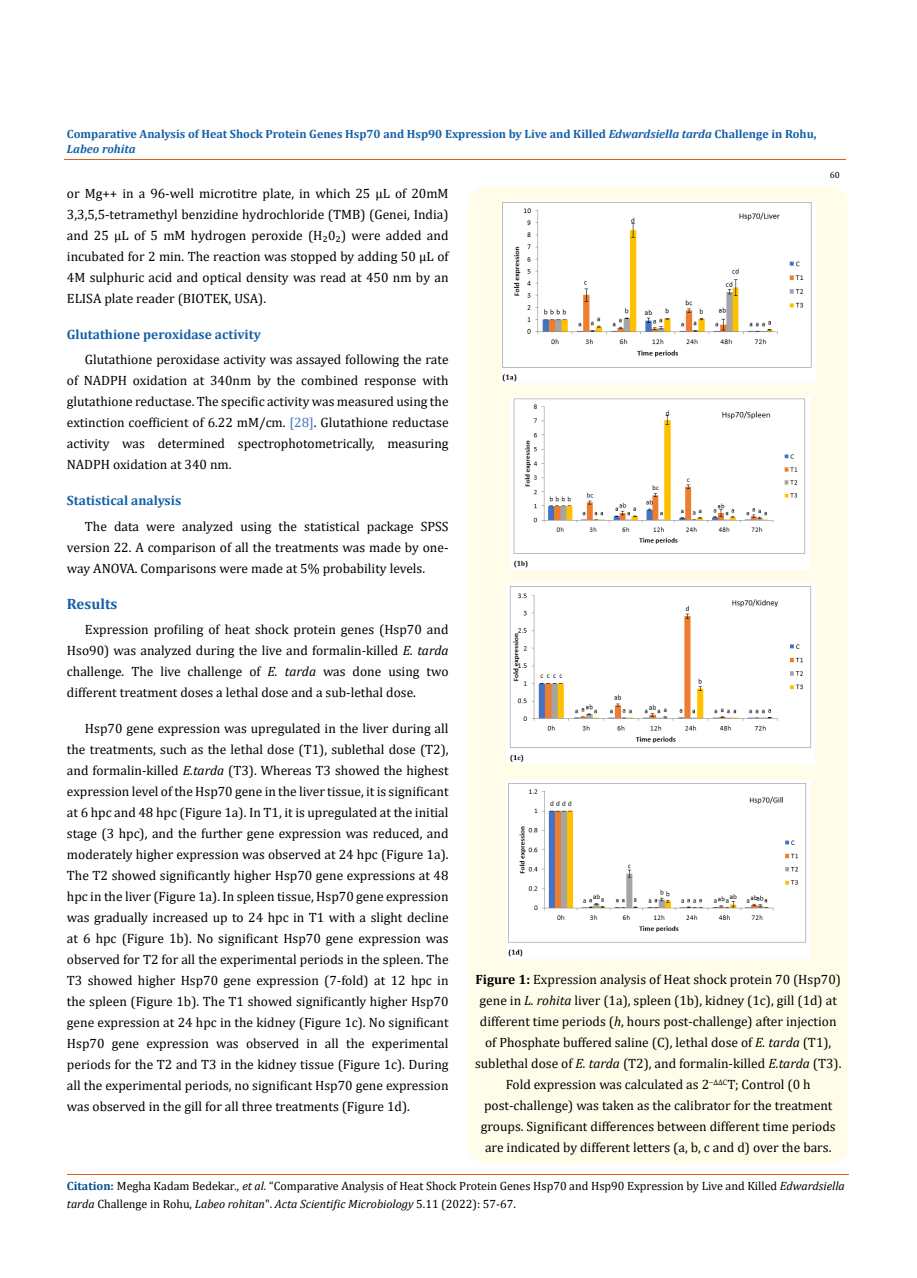
<style>
.page{position:relative;width:917px;height:1278px;background:#fff}
.page>*{position:absolute;margin:0;border:0;box-sizing:border-box;transform-origin:0 0}
.t1{font:700 15px "Cambria";color:#1560a6}
.t2{font:13.5px/21px "Cambria";color:#000;text-align:justify}
.t3{font:700 13.5px "Cambria";color:#1560a6}
.t4{font:12px/18px "Cambria";color:#000}
.t5{font:700 12px/15px "Cambria";color:#1560a6}
.t6{font:9px "Cambria";color:#000}
.s1{font-style:italic}
.s2{color:#4472c4}
.s3{font-weight:700}
.s4{font-weight:700;color:#035089}
</style>
<div class="page">
<div style="left:468px;top:187px;width:380px;height:977px;background:#fffde9;border-radius:18px"></div>
<img style="left:501px;top:202px;width:314px;height:180px">
<img style="left:510px;top:397px;width:300px;height:173px">
<img style="left:506px;top:584px;width:308px;height:179px">
<img style="left:506px;top:780px;width:304px;height:178px">
<hr style="left:64px;top:160px;width:781px;height:1px;background:#e05d1a">
<hr style="left:67px;top:1174px;width:781px;height:1px;background:#e05d1a">
<p class="t5" style="left:67px;top:126px;width:751px">Comparative Analysis of Heat Shock Protein Genes Hsp70 and Hsp90 Expression by Live and Killed <span class="s1">Edwardsiella tarda</span> Challenge in Rohu,<br><span class="s1">Labeo rohita</span></p>
<p class="t6" style="left:829px;top:170px;width:11px">60</p>
<p class="t2" style="left:67px;top:182px;width:383px">or Mg++ in a 96-well microtitre plate, in which 25 µL of 20mM 3,3,5,5-tetramethyl benzidine hydrochloride (TMB) (Genei, India) and 25 µL of 5 mM hydrogen peroxide (H₂0₂) were added and incubated for 2 min. The reaction was stopped by adding 50 µL of 4M sulphuric acid and optical density was read at 450 nm by an ELISA plate reader (BIOTEK, USA).</p>
<p class="t3" style="left:67px;top:324px;width:195px">Glutathione peroxidase activity</p>
<p class="t2" style="left:67px;top:349px;width:383px;text-indent:18px">Glutathione peroxidase activity was assayed following the rate of NADPH oxidation at 340nm by the combined response with glutathione reductase. The specific activity was measured using the extinction coefficient of 6.22 mM/cm. <span class="s2">[28]</span>. Glutathione reductase activity was determined spectrophotometrically, measuring NADPH oxidation at 340 nm.</p>
<p class="t3" style="left:67px;top:491px;width:116px">Statistical analysis</p>
<p class="t2" style="left:67px;top:515px;width:383px;text-indent:18px">The data were analyzed using the statistical package SPSS version 22. A comparison of all the treatments was made by one&shy;way ANOVA. Comparisons were made at 5% probability levels.</p>
<p class="t1" style="left:67px;top:593px;width:52px">Results</p>
<p class="t2" style="left:67px;top:619px;width:383px;text-indent:18px">Expression profiling of heat shock protein genes (Hsp70 and Hso90) was analyzed during the live and formalin-killed <span class="s1">E. tarda </span>challenge. The live challenge of <span class="s1">E. tarda</span> was done using two different treatment doses a lethal dose and a sub-lethal dose.</p>
<p class="t2" style="left:67px;top:718px;width:383px;text-indent:18px">Hsp70 gene expression was upregulated in the liver during all the treatments, such as the lethal dose (T1), sublethal dose (T2), and formalin-killed <span class="s1">E.tarda</span> (T3). Whereas T3 showed the highest expression level of the Hsp70 gene in the liver tissue, it is significant at 6 hpc and 48 hpc (Figure 1a). In T1, it is upregulated at the initial stage (3 hpc), and the further gene expression was reduced, and moderately higher expression was observed at 24 hpc (Figure 1a).<br>The T2 showed significantly higher Hsp70 gene expressions at 48 hpc in the liver (Figure 1a). In spleen tissue, Hsp70 gene expression was gradually increased up to 24 hpc in T1 with a slight decline at 6 hpc (Figure 1b). No significant Hsp70 gene expression was observed for T2 for all the experimental periods in the spleen. The T3 showed higher Hsp70 gene expression (7-fold) at 12 hpc in the spleen (Figure 1b). The T1 showed significantly higher Hsp70 gene expression at 24 hpc in the kidney (Figure 1c). No significant Hsp70 gene expression was observed in all the experimental periods for the T2 and T3 in the kidney tissue (Figure 1c). During all the experimental periods, no significant Hsp70 gene expression was observed in the gill for all three treatments (Figure 1d).</p>
<p class="t2" style="left:475px;top:969px;width:368px;text-align:center"><span class="s3">Figure 1:</span> Expression analysis of Heat shock protein 70 (Hsp70) gene in <span class="s1">L. rohita</span> liver (1a), spleen (1b), kidney (1c), gill (1d) at different time periods (<span class="s1">h</span>, hours post-challenge) after injection of Phosphate buffered saline (C), lethal dose of <span class="s1">E. tarda</span> (T1), sublethal dose of <span class="s1">E. tarda</span> (T2), and formalin-killed <span class="s1">E.tarda</span> (T3).<br>Fold expression was calculated as 2<sup>−ΔΔC</sup>T; Control (0 h post-challenge) was taken as the calibrator for the treatment groups. Significant differences between different time periods are indicated by different letters (a, b, c and d) over the bars.</p>
<p class="t4" style="left:67px;top:1176px;width:779px"><span class="s4">Citation:</span> Megha Kadam Bedekar<span class="s1">., et al.</span> “Comparative Analysis of Heat Shock Protein Genes Hsp70 and Hsp90 Expression by Live and Killed <span class="s1">Edwardsiella tarda</span> Challenge in Rohu, <span class="s1">Labeo rohitan</span>". <span class="s1">Acta Scientific Microbiology</span> 5.11 (2022): 57-67.</p>
</div>
